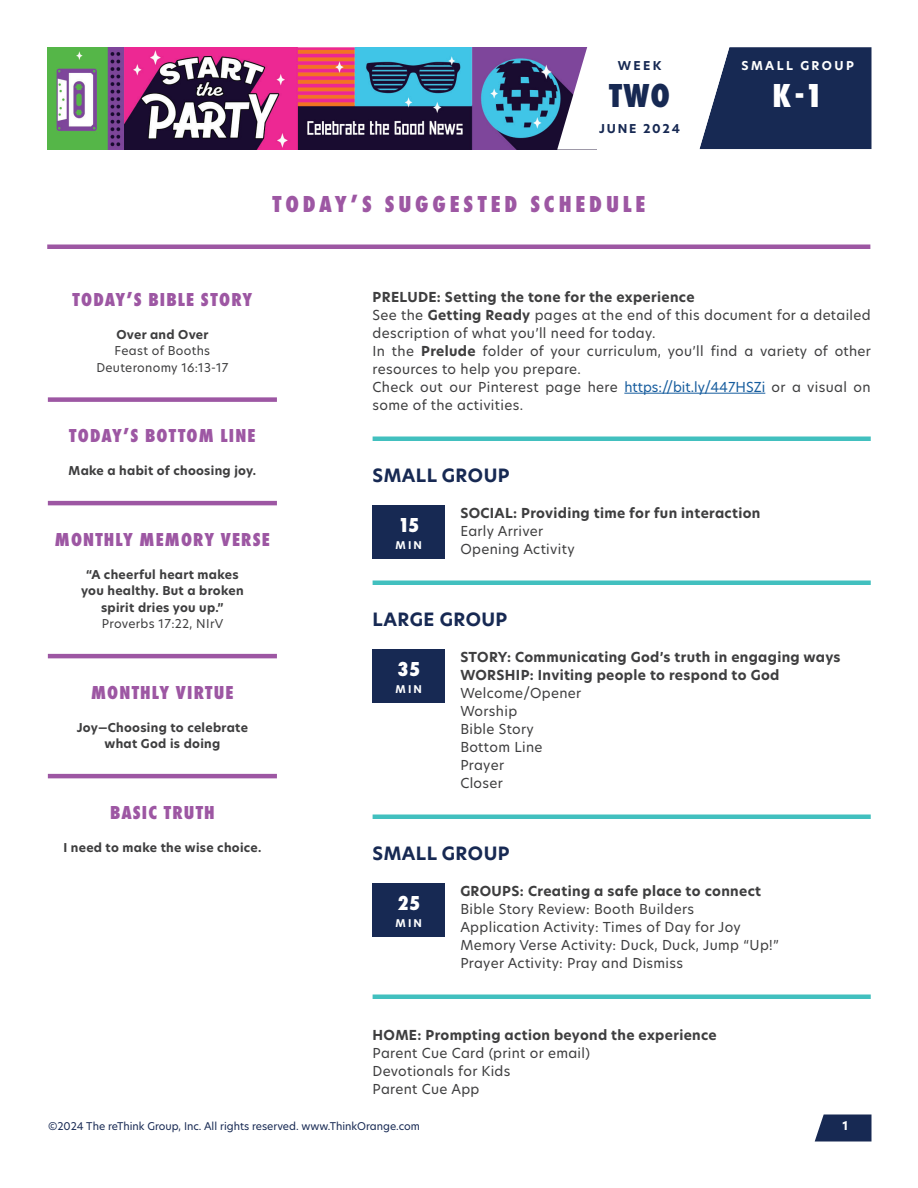
<style>
.page{position:relative;width:918px;height:1188px;background:#fff}
.page>*{position:absolute;margin:0;border:0;box-sizing:border-box;transform-origin:0 0}
.t1{font:800 34.5px "Futura PT Cond";color:#fff}
.t2{font:800 34.5px "Futura PT Cond";color:#172953}
.t3{font:800 24px "Futura PT Cond";letter-spacing:.16em;color:#9d57a3}
.t4{font:800 21px "Futura PT Cond";color:#fff}
.t5{font:800 19.5px "Futura PT Cond";letter-spacing:.06em;color:#9d57a3}
.t6{font:700 18px "New Hero";letter-spacing:.025em;color:#172953}
.t7{font:13.5px/18px "New Hero";letter-spacing:.025em;color:#3e3e3f}
.t8{font:700 13.5px "New Hero";letter-spacing:.025em;color:#3e3e3f}
.t9{font:700 12px/16.5px "New Hero";letter-spacing:.025em;color:#3e3e3f;text-align:center}
.t10{font:12px/16.5px "New Hero";letter-spacing:.025em;color:#3e3e3f;text-align:center}
.t11{font:700 12px "New Hero";letter-spacing:.15em;color:#172953}
.t12{font:700 12px "New Hero";letter-spacing:.2em;color:#fff}
.t13{font:10.5px "New Hero";color:#172953}
.t14{font:700 10.5px "New Hero";letter-spacing:.2em;color:#fff}
.s1{font-weight:700}
.s2{color:#175d9e}
</style>
<div class="page">
<img style="left:47px;top:47px;width:510px;height:102px">
<svg style="left:815px;top:1114px;width:57px;height:28px;background:#314166"></svg>
<svg style="left:557px;top:47px;width:315px;height:103px"></svg>
<div style="left:48px;top:397px;width:229px;height:5px;background:#9d57a3"></div>
<hr style="left:48px;top:501px;width:229px;height:4px;background:#9d57a3">
<hr style="left:48px;top:654px;width:229px;height:4px;background:#9d57a3">
<hr style="left:48px;top:774px;width:229px;height:4px;background:#9d57a3">
<hr style="left:624px;top:393px;width:141px;height:1px;background:#175d9e">
<div style="left:373px;top:436px;width:498px;height:5px;background:#42c0bf"></div>
<div style="left:373px;top:580px;width:498px;height:5px;background:#42c0bf"></div>
<div style="left:373px;top:814px;width:498px;height:5px;background:#42c0bf"></div>
<div style="left:373px;top:994px;width:498px;height:5px;background:#42c0bf"></div>
<div style="left:373px;top:884px;width:72px;height:54px;background:#172953"></div>
<div style="left:373px;top:650px;width:72px;height:54px;background:#172953"></div>
<div style="left:373px;top:506px;width:72px;height:54px;background:#172953"></div>
<div style="left:47px;top:244px;width:823px;height:5px;background:#9d57a3"></div>
<p class="t11" style="left:618px;top:57px;width:45px">WEEK</p>
<h1 class="t2" style="left:609px;top:75px;width:62px">TWO</h1>
<p class="t11" style="left:599px;top:120px;width:83px">JUNE 2024</p>
<p class="t3" style="left:272px;top:189px;width:375px">TODAY’S SUGGESTED SCHEDULE</p>
<p class="t12" style="left:742px;top:57px;width:114px">SMALL GROUP</p>
<h1 class="t1" style="left:773px;top:75px;width:52px">K-1</h1>
<h3 class="t5" style="left:73px;top:288px;width:181px">TODAY’S BIBLE STORY</h3>
<p class="t9" style="left:117px;top:326px;width:93px">Over and Over</p>
<p class="t10" style="left:96px;top:343px;width:134px">Feast of Booths<br>Deuteronomy 16:13-17</p>
<p class="t8" style="left:373px;top:287px;width:324px">PRELUDE: Setting the tone for the experience</p>
<p class="t7" style="left:373px;top:305px;width:500px">See the <span class="s1">Getting Ready</span> pages at the end of this document for a detailed description of what you’ll need for today.</p>
<p class="t7" style="left:373px;top:341px;width:500px">In the <span class="s1">Prelude</span> folder of your curriculum, you’ll find a variety of other resources to help you prepare.</p>
<p class="t7" style="left:373px;top:377px;width:500px">Check out our Pinterest page here <span class="s2">https://bit.ly/447HSZi</span> or a visual on some of the activities.</p>
<h3 class="t5" style="left:69px;top:424px;width:188px">TODAY’S BOTTOM LINE</h3>
<p class="t9" style="left:69px;top:463px;width:189px">Make a habit of choosing joy.</p>
<h3 class="t5" style="left:55px;top:528px;width:216px">MONTHLY MEMORY VERSE</h3>
<p class="t9" style="left:81px;top:566px;width:164px">“A cheerful heart makes you healthy. But a broken spirit dries you up.”</p>
<p class="t10" style="left:102px;top:616px;width:123px">Proverbs 17:22, NIrV</p>
<h3 class="t5" style="left:91px;top:681px;width:144px">MONTHLY VIRTUE</h3>
<p class="t9" style="left:77px;top:719px;width:173px">Joy—Choosing to celebrate what God is doing</p>
<h3 class="t5" style="left:110px;top:801px;width:106px">BASIC TRUTH</h3>
<p class="t9" style="left:63px;top:839px;width:200px">I need to make the wise choice.</p>
<p class="t6" style="left:373px;top:463px;width:139px">SMALL GROUP</p>
<p class="t8" style="left:460px;top:503px;width:302px">SOCIAL: Providing time for fun interaction</p>
<p class="t7" style="left:460px;top:521px;width:84px">Early Arriver</p>
<p class="t7" style="left:460px;top:539px;width:116px">Opening Activity</p>
<p class="t4" style="left:398px;top:513px;width:23px">15</p>
<p class="t14" style="left:396px;top:538px;width:28px">MIN</p>
<p class="t6" style="left:373px;top:607px;width:136px">LARGE GROUP</p>
<p class="t8" style="left:460px;top:647px;width:382px">STORY: Communicating God’s truth in engaging ways</p>
<p class="t8" style="left:460px;top:665px;width:321px">WORSHIP: Inviting people to respond to God</p>
<p class="t7" style="left:460px;top:683px;width:123px">Welcome/Opener</p>
<p class="t7" style="left:460px;top:701px;width:58px">Worship</p>
<p class="t7" style="left:460px;top:719px;width:75px">Bible Story</p>
<p class="t7" style="left:460px;top:737px;width:84px">Bottom Line</p>
<p class="t7" style="left:460px;top:755px;width:45px">Prayer</p>
<p class="t7" style="left:460px;top:773px;width:44px">Closer</p>
<p class="t4" style="left:397px;top:657px;width:24px">35</p>
<p class="t14" style="left:396px;top:682px;width:28px">MIN</p>
<p class="t6" style="left:373px;top:841px;width:139px">SMALL GROUP</p>
<p class="t8" style="left:460px;top:881px;width:302px">GROUPS: Creating a safe place to connect</p>
<p class="t7" style="left:460px;top:899px;width:235px">Bible Story Review: Booth Builders</p>
<p class="t7" style="left:460px;top:917px;width:282px">Application Activity: Times of Day for Joy</p>
<p class="t7" style="left:460px;top:935px;width:320px">Memory Verse Activity: Duck, Duck, Jump “Up!”</p>
<p class="t7" style="left:460px;top:953px;width:224px">Prayer Activity: Pray and Dismiss</p>
<p class="t4" style="left:397px;top:891px;width:24px">25</p>
<p class="t14" style="left:396px;top:916px;width:28px">MIN</p>
<p class="t8" style="left:373px;top:1025px;width:346px">HOME: Prompting action beyond the experience</p>
<p class="t7" style="left:373px;top:1043px;width:219px">Parent Cue Card (print or email)</p>
<p class="t7" style="left:373px;top:1061px;width:139px">Devotionals for Kids</p>
<p class="t7" style="left:373px;top:1079px;width:108px">Parent Cue App</p>
<p class="t13" style="left:48px;top:1118px;width:374px">©2024 The reThink Group, Inc. All rights reserved. www.ThinkOrange.com</p>
<p class="t12" style="left:843px;top:1117px;width:7px">1</p>
</div>
